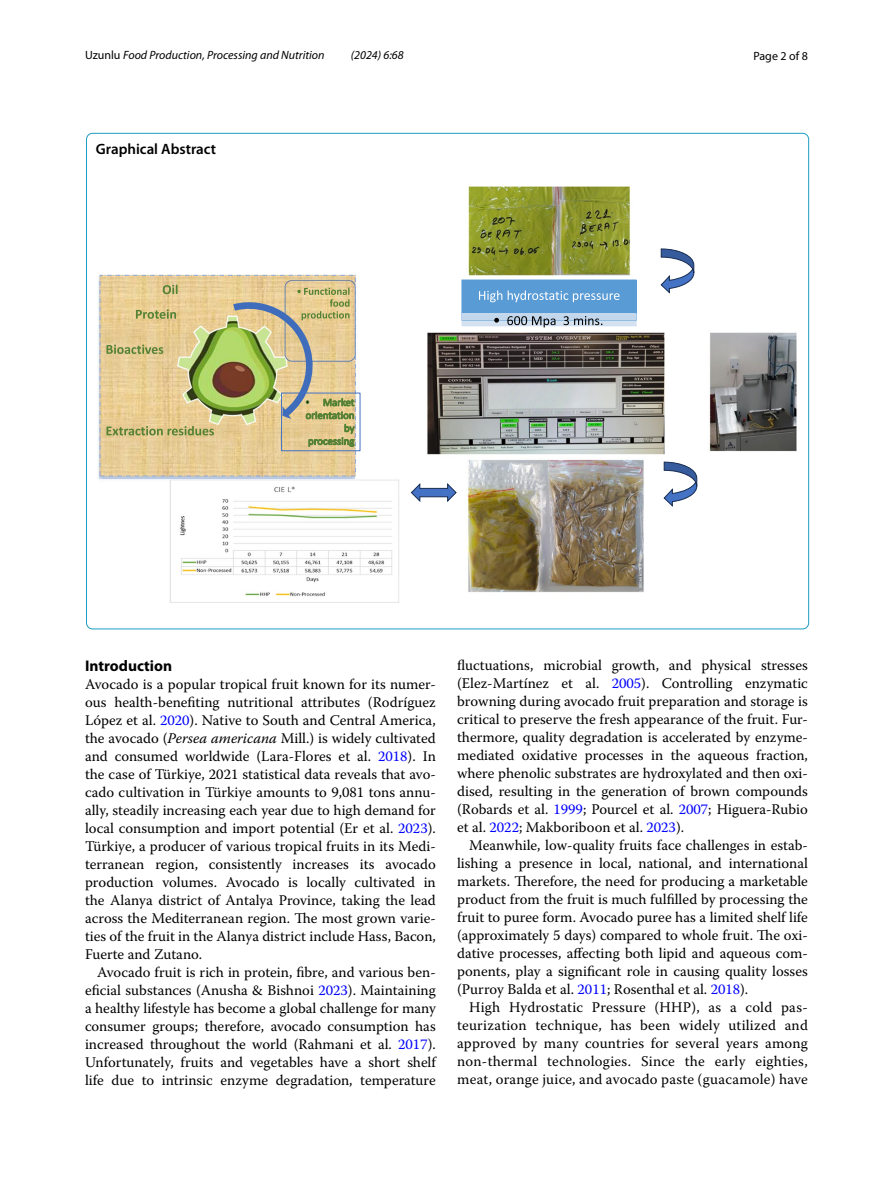
<style>
.page{position:relative;width:893px;height:1187px;background:#fff}
.page>*{position:absolute;margin:0;border:0;box-sizing:border-box;transform-origin:0 0}
.t1{font:700 15.45px "Myriad Pro";color:#000}
.t2{font:600 15px "Myriad Pro";color:#000}
.t3{font:14.7px/18px "Warnock Pro";color:#000;text-align:justify}
.t4{font:italic 12px "Myriad Pro";color:#000}
.t5{font:12px "Myriad Pro";color:#000}
.s1{font-style:normal}
.s2{color:#00f}
.s3{font-style:italic}
</style>
<div class="page">
<img style="left:98px;top:187px;width:699px;height:415px">
<div style="left:100px;top:275px;width:256px;height:201px;border:1px dashed #8faadc"></div>
<div style="left:281px;top:393px;width:79px;height:58px;border:1px solid #4472c4"></div>
<svg style="left:233px;top:287px;width:122px;height:160px;background:#c5bb86"></svg>
<svg style="left:163px;top:284px;width:15px;height:10px"></svg>
<svg style="left:136px;top:309px;width:40px;height:10px"></svg>
<svg style="left:107px;top:344px;width:56px;height:10px"></svg>
<svg style="left:107px;top:426px;width:107px;height:9px"></svg>
<svg style="left:461px;top:279px;width:176px;height:48px;background:#7eadd8"></svg>
<svg style="left:660px;top:248px;width:37px;height:46px"></svg>
<svg style="left:663px;top:461px;width:37px;height:46px"></svg>
<svg style="left:410px;top:482px;width:47px;height:21px"></svg>
<p class="t4" style="left:85px;top:48px;width:241px"><span class="s1">Uzunlu</span> Food Production, Processing and Nutrition</p>
<p class="t4" style="left:351px;top:48px;width:54px">(2024) 6:68</p>
<p class="t5" style="left:753px;top:48px;width:56px">Page 2 of 8</p>
<p class="t2" style="left:96px;top:140px;width:122px">Graphical Abstract</p>
<p class="t1" style="left:85px;top:655px;width:89px">Introduction</p>
<p class="t3" style="left:85px;top:674px;width:352px">Avocado is a popular tropical fruit known for its numer&shy;ous health-benefiting nutritional attributes (Rodríguez López et al. <span class="s2">2020</span>). Native to South and Central America, the avocado (<span class="s3">Persea americana</span> Mill.) is widely cultivated and consumed worldwide (Lara-Flores et al. <span class="s2">2018</span>). In the case of Türkiye, 2021 statistical data reveals that avo&shy;cado cultivation in Türkiye amounts to 9,081 tons annu&shy;ally, steadily increasing each year due to high demand for local consumption and import potential (Er et al. <span class="s2">2023</span>).<br>Türkiye, a producer of various tropical fruits in its Medi&shy;terranean region, consistently increases its avocado production volumes. Avocado is locally cultivated in the Alanya district of Antalya Province, taking the lead across the Mediterranean region. The most grown varie&shy;ties of the fruit in the Alanya district include Hass, Bacon, Fuerte and Zutano.</p>
<p class="t3" style="left:85px;top:962px;width:352px;text-indent:12px">Avocado fruit is rich in protein, fibre, and various ben&shy;eficial substances (Anusha &amp; Bishnoi <span class="s2">2023</span>). Maintaining a healthy lifestyle has become a global challenge for many consumer groups; therefore, avocado consumption has increased throughout the world (Rahmani et al. <span class="s2">2017</span>).<br>Unfortunately, fruits and vegetables have a short shelf life due to intrinsic enzyme degradation, temperature</p>
<p class="t3" style="left:457px;top:656px;width:352px">fluctuations, microbial growth, and physical stresses (Elez-Martínez et al. <span class="s2">2005</span>). Controlling enzymatic browning during avocado fruit preparation and storage is critical to preserve the fresh appearance of the fruit. Fur&shy;thermore, quality degradation is accelerated by enzyme&shy;mediated oxidative processes in the aqueous fraction, where phenolic substrates are hydroxylated and then oxi&shy;dised, resulting in the generation of brown compounds (Robards et al. <span class="s2">1999</span>; Pourcel et al. <span class="s2">2007</span>; Higuera‑Rubio et al. <span class="s2">2022</span>; Makboriboon et al. <span class="s2">2023</span>).</p>
<p class="t3" style="left:457px;top:836px;width:352px;text-indent:12px">Meanwhile, low-quality fruits face challenges in estab&shy;lishing a presence in local, national, and international markets. Therefore, the need for producing a marketable product from the fruit is much fulfilled by processing the fruit to puree form. Avocado puree has a limited shelf life (approximately 5 days) compared to whole fruit. The oxi&shy;dative processes, affecting both lipid and aqueous com&shy;ponents, play a significant role in causing quality losses (Purroy Balda et al. <span class="s2">2011</span>; Rosenthal et al. <span class="s2">2018</span>).</p>
<p class="t3" style="left:457px;top:998px;width:352px;text-indent:12px">High Hydrostatic Pressure (HHP), as a cold pas&shy;teurization technique, has been widely utilized and approved by many countries for several years among non-thermal technologies. Since the early eighties, meat, orange juice, and avocado paste (guacamole) have</p>
</div>
